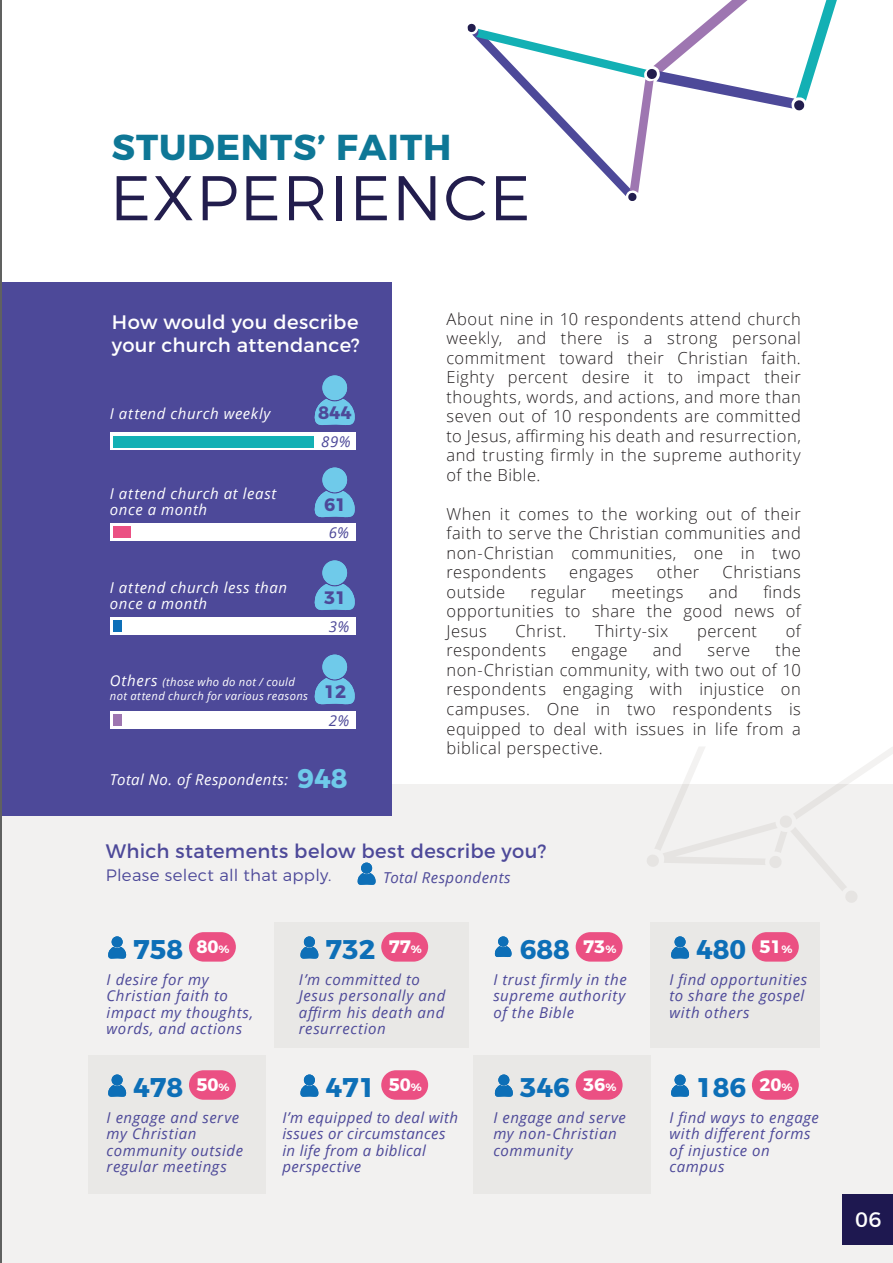
<style>
.page{position:relative;width:893px;height:1263px;background:#fff}
.page>*{position:absolute;margin:0;border:0;box-sizing:border-box;transform-origin:0 0}
.t1{font:300 63px "Montserrat";letter-spacing:.025em;color:#221d4d}
.t2{font:700 36px "Montserrat";letter-spacing:.025em;color:#0e7796}
.t3{font:700 27px "Montserrat";color:#0d6fb7}
.t4{font:21px "Montserrat";color:#fff}
.t5{font:19.5px/23.2px "Montserrat";letter-spacing:.01em;color:#fff}
.t6{font:19.5px "Montserrat";letter-spacing:.015em;color:#4d4999}
.t7{font:700 18px "Montserrat";color:#4d4999}
.t8{font:700 18px "Montserrat";color:#fff}
.t9{font:300 16.5px/19.5px "Open Sans";letter-spacing:.03em;color:#231f20;text-align:justify}
.t10{font:300 16.5px "Montserrat";letter-spacing:.015em;color:#4d4999}
.t11{font:italic 15px/16.5px "Open Sans";letter-spacing:.04em;color:#4d4999}
.t12{font:italic 15px/16.5px "Open Sans";letter-spacing:.04em;color:#fff}
.t13{font:italic 11.25px/13.5px "Open Sans";letter-spacing:.03em;color:#fff}
.s1{font-size:15px}
.s2{font-family:"Montserrat";font-weight:700;font-style:normal;font-size:27px;color:#6fcaea}
.s3{font-size:10.8px}
</style>
<div class="page">
<div style="left:0;top:785px;width:893px;height:478px;background:#f2f1f0"></div>
<div style="left:275px;top:922px;width:194px;height:126px;background:#e9e8e6"></div>
<div style="left:651px;top:922px;width:169px;height:126px;background:#e9e8e6"></div>
<div style="left:88px;top:1056px;width:177px;height:138px;background:#e9e8e6"></div>
<div style="left:474px;top:1056px;width:177px;height:138px;background:#e9e8e6"></div>
<div style="left:189px;top:932px;width:47px;height:29px;background:#eb5083;border-radius:15px"></div>
<div style="left:842px;top:1194px;width:51px;height:51px;background:#1e1850"></div>
<svg style="left:467px;top:0;width:370px;height:201px"></svg>
<div style="left:0;top:282px;width:392px;height:534px;background:#4d4999"></div>
<div style="left:110px;top:432px;width:246px;height:18px;background:#fff"></div>
<div style="left:113px;top:436px;width:201px;height:11px;background:#13b0b4"></div>
<div style="left:110px;top:523px;width:246px;height:17px;background:#fff"></div>
<div style="left:113px;top:526px;width:18px;height:12px;background:#eb5083"></div>
<div style="left:110px;top:617px;width:246px;height:17px;background:#fff"></div>
<div style="left:113px;top:620px;width:9px;height:11px;background:#0d6fb7"></div>
<svg style="left:314px;top:376px;width:41px;height:49px"></svg>
<div style="left:322px;top:375px;width:25px;height:25px;background:#6fcaea;border-radius:50%"></div>
<svg style="left:314px;top:468px;width:41px;height:49px"></svg>
<div style="left:322px;top:467px;width:25px;height:25px;background:#6fcaea;border-radius:50%"></div>
<svg style="left:314px;top:561px;width:41px;height:49px"></svg>
<div style="left:322px;top:560px;width:25px;height:25px;background:#6fcaea;border-radius:50%"></div>
<div style="left:110px;top:711px;width:246px;height:18px;background:#fff"></div>
<div style="left:113px;top:715px;width:9px;height:11px;background:#9e76b1"></div>
<svg style="left:314px;top:655px;width:41px;height:49px"></svg>
<div style="left:322px;top:655px;width:25px;height:24px;background:#6fcaea;border-radius:50%"></div>
<svg style="left:108px;top:937px;width:18px;height:22px"></svg>
<div style="left:112px;top:936px;width:11px;height:11px;background:#0d6fb7;border-radius:50%"></div>
<div style="left:381px;top:932px;width:47px;height:29px;background:#eb5083;border-radius:15px"></div>
<svg style="left:300px;top:937px;width:18px;height:22px"></svg>
<div style="left:304px;top:936px;width:11px;height:11px;background:#0d6fb7;border-radius:50%"></div>
<svg style="left:357px;top:863px;width:19px;height:22px"></svg>
<div style="left:361px;top:862px;width:11px;height:12px;background:#0d6fb7;border-radius:50%"></div>
<div style="left:576px;top:932px;width:47px;height:29px;background:#eb5083;border-radius:15px"></div>
<svg style="left:495px;top:936px;width:17px;height:21px"></svg>
<div style="left:498px;top:936px;width:10px;height:11px;background:#0d6fb7;border-radius:50%"></div>
<div style="left:752px;top:932px;width:47px;height:29px;background:#eb5083;border-radius:15px"></div>
<svg style="left:671px;top:936px;width:18px;height:23px"></svg>
<div style="left:674px;top:936px;width:12px;height:11px;background:#0d6fb7;border-radius:50%"></div>
<div style="left:189px;top:1070px;width:47px;height:30px;background:#eb5083;border-radius:15px"></div>
<svg style="left:108px;top:1075px;width:18px;height:22px"></svg>
<div style="left:112px;top:1074px;width:11px;height:11px;background:#0d6fb7;border-radius:50%"></div>
<div style="left:381px;top:1070px;width:47px;height:30px;background:#eb5083;border-radius:15px"></div>
<svg style="left:300px;top:1075px;width:18px;height:22px"></svg>
<div style="left:304px;top:1074px;width:11px;height:11px;background:#0d6fb7;border-radius:50%"></div>
<div style="left:576px;top:1070px;width:47px;height:30px;background:#eb5083;border-radius:15px"></div>
<svg style="left:495px;top:1075px;width:18px;height:22px"></svg>
<div style="left:498px;top:1074px;width:11px;height:11px;background:#0d6fb7;border-radius:50%"></div>
<div style="left:752px;top:1070px;width:47px;height:30px;background:#eb5083;border-radius:15px"></div>
<svg style="left:671px;top:1082px;width:18px;height:15px"></svg>
<div style="left:674px;top:1074px;width:12px;height:11px;background:#0d6fb7;border-radius:50%"></div>
<svg style="left:647px;top:747px;width:245px;height:156px"></svg>
<hr style="left:0;top:0;width:1px;height:1263px;background:#606160">
<hr style="left:892px;top:0;width:1px;height:1254px;background:#606160">
<h2 class="t2" style="left:112px;top:125px;width:341px">STUDENTS’ FAITH</h2>
<h1 class="t1" style="left:110px;top:159px;width:422px">EXPERIENCE</h1>
<p class="t5" style="left:112px;top:311px;width:249px">How would you describe your church attendance?</p>
<p class="t12" style="left:110px;top:405px;width:162px">I attend church weekly</p>
<p class="t12" style="left:110px;top:484px;width:168px">I attend church at least once a month</p>
<p class="t7" style="left:318px;top:402px;width:35px">844</p>
<p class="t11" style="left:321px;top:433px;width:31px">89%</p>
<p class="t7" style="left:324px;top:494px;width:24px">61</p>
<p class="t11" style="left:329px;top:523px;width:22px">6%</p>
<p class="t12" style="left:110px;top:578px;width:179px">I attend church less than once a month</p>
<p class="t7" style="left:324px;top:587px;width:24px">31</p>
<p class="t11" style="left:329px;top:617px;width:22px">3%</p>
<p class="t13" style="left:110px;top:675px;width:200px"><span class="s1">Others</span> (those who do not / could not attend church for various reasons</p>
<p class="t7" style="left:324px;top:681px;width:24px">12</p>
<p class="t11" style="left:329px;top:712px;width:22px">2%</p>
<p class="t12" style="left:110px;top:771px;width:239px">Total No. of Respondents: <span class="s2">948</span></p>
<p class="t9" style="left:446px;top:309px;width:356px">About nine in 10 respondents attend church weekly, and there is a strong personal commitment toward their Christian faith.<br>Eighty percent desire it to impact their thoughts, words, and actions, and more than seven out of 10 respondents are committed to Jesus, affirming his death and resurrection, and trusting firmly in the supreme authority of the Bible.</p>
<p class="t9" style="left:446px;top:504px;width:356px">When it comes to the working out of their faith to serve the Christian communities and non-Christian communities, one in two respondents</p>
<p class="t9" style="left:569px;top:562px;width:66px">engages</p>
<p class="t9" style="left:657px;top:562px;width:44px">other</p>
<p class="t9" style="left:722px;top:562px;width:80px">Christians</p>
<p class="t9" style="left:446px;top:582px;width:356px;text-indent:317px">finds opportunities to share the good news of Jesus</p>
<p class="t9" style="left:446px;top:582px;width:60px">outside</p>
<p class="t9" style="left:531px;top:582px;width:57px">regular</p>
<p class="t9" style="left:611px;top:582px;width:73px">meetings</p>
<p class="t9" style="left:709px;top:582px;width:31px">and</p>
<p class="t9" style="left:515px;top:621px;width:53px">Christ.</p>
<p class="t9" style="left:595px;top:621px;width:75px">Thirty-six</p>
<p class="t9" style="left:697px;top:621px;width:62px">percent</p>
<p class="t9" style="left:786px;top:621px;width:17px">of</p>
<p class="t9" style="left:446px;top:640px;width:101px">respondents</p>
<p class="t9" style="left:571px;top:640px;width:58px">engage</p>
<p class="t9" style="left:653px;top:640px;width:31px">and</p>
<p class="t9" style="left:707px;top:640px;width:44px">serve</p>
<p class="t9" style="left:446px;top:640px;width:356px;text-indent:329px">the non-Christian community, with two out of 10 respondents engaging with injustice on campuses. One in two respondents is equipped to deal with issues in life from a biblical perspective.</p>
<p class="t6" style="left:106px;top:839px;width:442px">Which statements below best describe you?</p>
<p class="t10" style="left:106px;top:865px;width:227px">Please select all that apply.</p>
<p class="t11" style="left:383px;top:868px;width:129px">Total Respondents</p>
<h3 class="t3" style="left:133px;top:932px;width:51px">758</h3>
<p class="t8" style="left:196px;top:935px;width:35px">80<span class="s3">%</span></p>
<h3 class="t3" style="left:326px;top:932px;width:98px">732 <sup>77</sup><sup>%</sup></h3>
<h3 class="t3" style="left:520px;top:932px;width:98px">688 <sup>73</sup><sup>%</sup></h3>
<h3 class="t3" style="left:696px;top:932px;width:98px">480 <sup>51</sup><sup>%</sup></h3>
<p class="t11" style="left:107px;top:970px;width:148px">I desire for my<br>Christian faith to impact my thoughts, words, and actions</p>
<p class="t11" style="left:299px;top:970px;width:148px">I’m committed to<br>Jesus personally and affirm his death and resurrection</p>
<p class="t11" style="left:493px;top:970px;width:135px;text-align:justify">I trust firmly in the supreme authority of the Bible</p>
<p class="t11" style="left:669px;top:970px;width:139px">I find opportunities to share the gospel with others</p>
<h3 class="t3" style="left:133px;top:1070px;width:98px">478 <sup>50</sup><sup>%</sup></h3>
<h3 class="t3" style="left:326px;top:1070px;width:98px">471 <sup>50</sup><sup>%</sup></h3>
<h3 class="t3" style="left:520px;top:1070px;width:98px">346 <sup>36</sup><sup>%</sup></h3>
<h3 class="t3" style="left:696px;top:1070px;width:98px">186 <sup>20</sup><sup>%</sup></h3>
<p class="t11" style="left:107px;top:1108px;width:138px">I engage and serve my Christian community outside regular meetings</p>
<p class="t11" style="left:282px;top:1108px;width:177px">I’m equipped to deal with issues or circumstances in life from a biblical perspective</p>
<p class="t11" style="left:493px;top:1108px;width:134px">I engage and serve my non-Christian community</p>
<p class="t11" style="left:669px;top:1108px;width:151px">I find ways to engage with different forms of injustice on campus</p>
<p class="t4" style="left:855px;top:1206px;width:28px">06</p>
</div>
